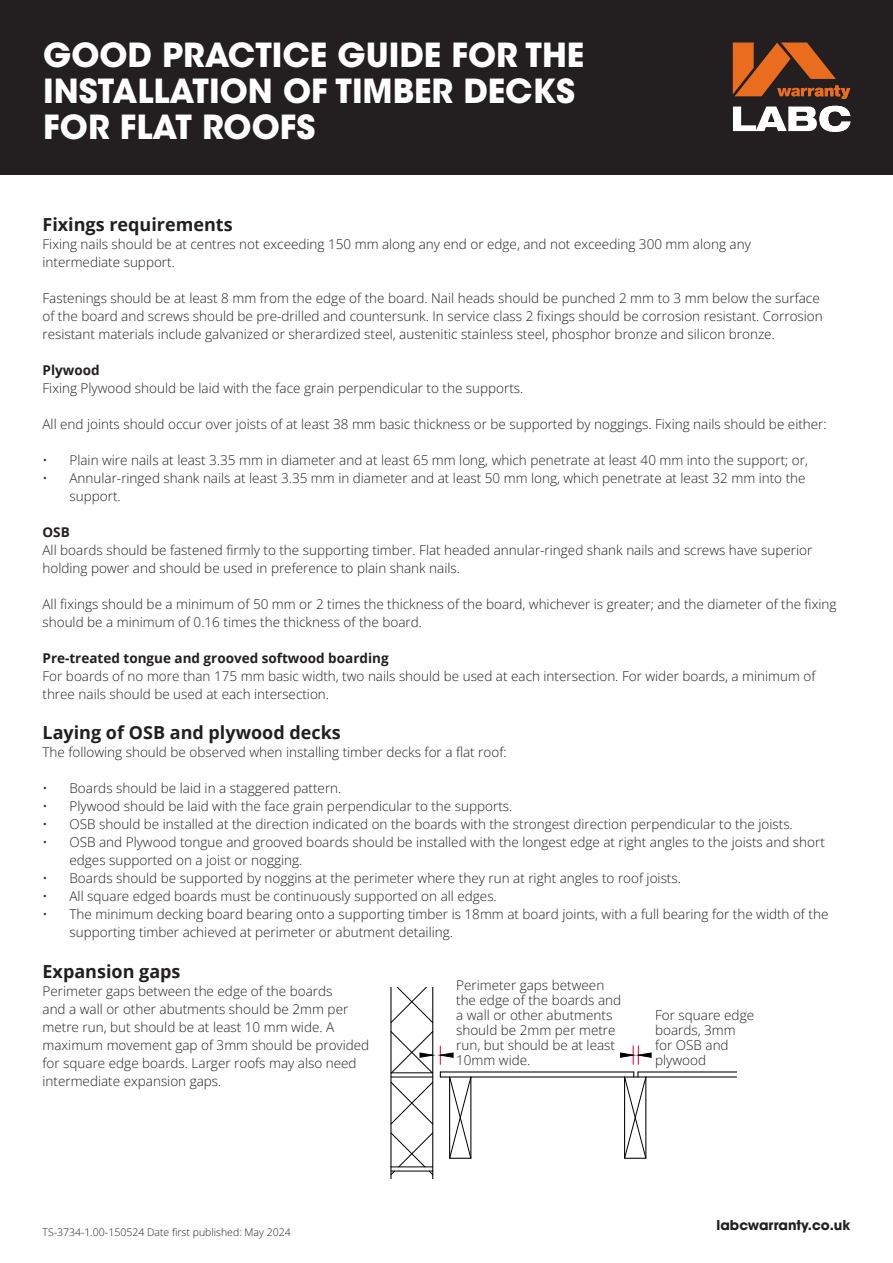
<style>
.page{position:relative;width:893px;height:1263px;background:#fff}
.page>*{position:absolute;margin:0;border:0;box-sizing:border-box;transform-origin:0 0}
.t1{font:700 33px/36px "ITC Avant Garde Std";color:#fff}
.Heading{font:700 18px "Open Sans";color:#231f20}
.Main_Body_Text{font:300 13.5px/18px "Open Sans";color:#231f20}
.Sub_Heading{font:700 13.5px "Open Sans";color:#231f20}
.t2{font:700 13.5px "ITC Avant Garde Pro";color:#231f20}
.t3{font:300 10.5px "Open Sans";color:#231f20}
</style>
<div class="page">
<div style="left:0;top:0;width:893px;height:174px;background:#231f20"></div>
<svg style="left:733px;top:106px;width:117px;height:26px"></svg>
<svg style="left:733px;top:43px;width:117px;height:56px"></svg>
<svg style="left:391px;top:1132px;width:41px;height:43px"></svg>
<svg style="left:391px;top:1081px;width:41px;height:43px"></svg>
<svg style="left:391px;top:987px;width:41px;height:36px"></svg>
<hr style="left:391px;top:1171px;width:42px;height:1px;background:#000">
<hr style="left:390px;top:987px;width:1px;height:192px;background:#000">
<hr style="left:432px;top:987px;width:1px;height:192px;background:#000">
<hr style="left:391px;top:1077px;width:42px;height:1px;background:#000">
<hr style="left:391px;top:1166px;width:42px;height:1px;background:#000">
<hr style="left:440px;top:1076px;width:297px;height:1px;background:#000">
<hr style="left:440px;top:1071px;width:194px;height:1px;background:#000">
<hr style="left:638px;top:1071px;width:99px;height:1px;background:#000">
<svg style="left:449px;top:1076px;width:22px;height:83px"></svg>
<svg style="left:624px;top:1072px;width:22px;height:87px"></svg>
<svg style="left:620px;top:1046px;width:32px;height:18px"></svg>
<svg style="left:440px;top:1046px;width:14px;height:18px"></svg>
<svg style="left:390px;top:1031px;width:43px;height:42px"></svg>
<h1 class="t1" style="left:43px;top:37px;width:543px">GOOD PRACTICE GUIDE FOR THE<br>INSTALLATION OF TIMBER DECKS<br>FOR FLAT ROOFS</h1>
<p class="Heading" style="left:43px;top:211px;width:192px">Fixings requirements</p>
<p class="Main_Body_Text" style="left:43px;top:234px;width:710px">Fixing nails should be at centres not exceeding 150 mm along any end or edge, and not exceeding 300 mm along any intermediate support.</p>
<p class="Main_Body_Text" style="left:43px;top:288px;width:782px">Fastenings should be at least 8 mm from the edge of the board. Nail heads should be punched 2 mm to 3 mm below the surface of the board and screws should be pre-drilled and countersunk. In service class 2 fixings should be corrosion resistant. Corrosion resistant materials include galvanized or sherardized steel, austenitic stainless steel, phosphor bronze and silicon bronze.</p>
<p class="Sub_Heading" style="left:43px;top:360px;width:59px">Plywood</p>
<p class="Main_Body_Text" style="left:43px;top:378px;width:482px">Fixing Plywood should be laid with the face grain perpendicular to the supports.</p>
<p class="Main_Body_Text" style="left:43px;top:414px;width:786px">All end joints should occur over joists of at least 38 mm basic thickness or be supported by noggings. Fixing nails should be either:</p>
<p class="Main_Body_Text" style="left:43px;top:450px;width:767px">• Plain wire nails at least 3.35 mm in diameter and at least 65 mm long, which penetrate at least 40 mm into the support; or,</p>
<p class="Main_Body_Text" style="left:70px;top:468px;width:738px;text-indent:-27px">• Annular-ringed shank nails at least 3.35 mm in diameter and at least 50 mm long, which penetrate at least 32 mm into the support.</p>
<p class="Sub_Heading" style="left:43px;top:522px;width:29px">OSB</p>
<p class="Main_Body_Text" style="left:43px;top:540px;width:771px">All boards should be fastened firmly to the supporting timber. Flat headed annular-ringed shank nails and screws have superior holding power and should be used in preference to plain shank nails.</p>
<p class="Main_Body_Text" style="left:43px;top:594px;width:795px">All fixings should be a minimum of 50 mm or 2 times the thickness of the board, whichever is greater; and the diameter of the fixing should be a minimum of 0.16 times the thickness of the board.</p>
<p class="Sub_Heading" style="left:43px;top:648px;width:348px">Pre-treated tongue and grooved softwood boarding</p>
<p class="Main_Body_Text" style="left:43px;top:666px;width:774px">For boards of no more than 175 mm basic width, two nails should be used at each intersection. For wider boards, a minimum of three nails should be used at each intersection.</p>
<p class="Heading" style="left:43px;top:720px;width:300px">Laying of OSB and plywood decks</p>
<p class="Main_Body_Text" style="left:43px;top:743px;width:466px">The following should be observed when installing timber decks for a flat roof:</p>
<p class="Main_Body_Text" style="left:43px;top:779px;width:300px">• Boards should be laid in a staggered pattern.</p>
<p class="Main_Body_Text" style="left:43px;top:797px;width:471px">• Plywood should be laid with the face grain perpendicular to the supports.</p>
<p class="Main_Body_Text" style="left:43px;top:815px;width:752px">• OSB should be installed at the direction indicated on the boards with the strongest direction perpendicular to the joists.</p>
<p class="Main_Body_Text" style="left:70px;top:833px;width:757px;text-indent:-27px">• OSB and Plywood tongue and grooved boards should be installed with the longest edge at right angles to the joists and short edges supported on a joist or nogging.</p>
<p class="Main_Body_Text" style="left:43px;top:869px;width:640px">• Boards should be supported by noggins at the perimeter where they run at right angles to roof joists.</p>
<p class="Main_Body_Text" style="left:43px;top:887px;width:456px">• All square edged boards must be continuously supported on all edges.</p>
<p class="Main_Body_Text" style="left:70px;top:905px;width:760px;text-indent:-27px">• The minimum decking board bearing onto a supporting timber is 18mm at board joints, with a full bearing for the width of the supporting timber achieved at perimeter or abutment detailing.</p>
<p class="Heading" style="left:43px;top:958px;width:140px">Expansion gaps</p>
<p class="Main_Body_Text" style="left:43px;top:981px;width:328px">Perimeter gaps between the edge of the boards<br>and a wall or other abutments should be 2mm per metre run, but should be at least 10 mm wide. A maximum movement gap of 3mm should be provided for square edge boards. Larger roofs may also need intermediate expansion gaps.</p>
<p class="Main_Body_Text" style="left:456px;top:978px;width:166px;line-height:15px">Perimeter gaps between the edge of the boards and a wall or other abutments should be 2mm per metre run, but should be at least<br>10mm wide.</p>
<p class="Main_Body_Text" style="left:655px;top:1008px;width:100px;line-height:15px">For square edge boards, 3mm for OSB and plywood</p>
<p class="t3" style="left:43px;top:1225px;width:250px">TS-3734-1.00-150524 Date first published: May 2024</p>
<p class="t2" style="left:716px;top:1216px;width:135px">labcwarranty.co.uk</p>
</div>
